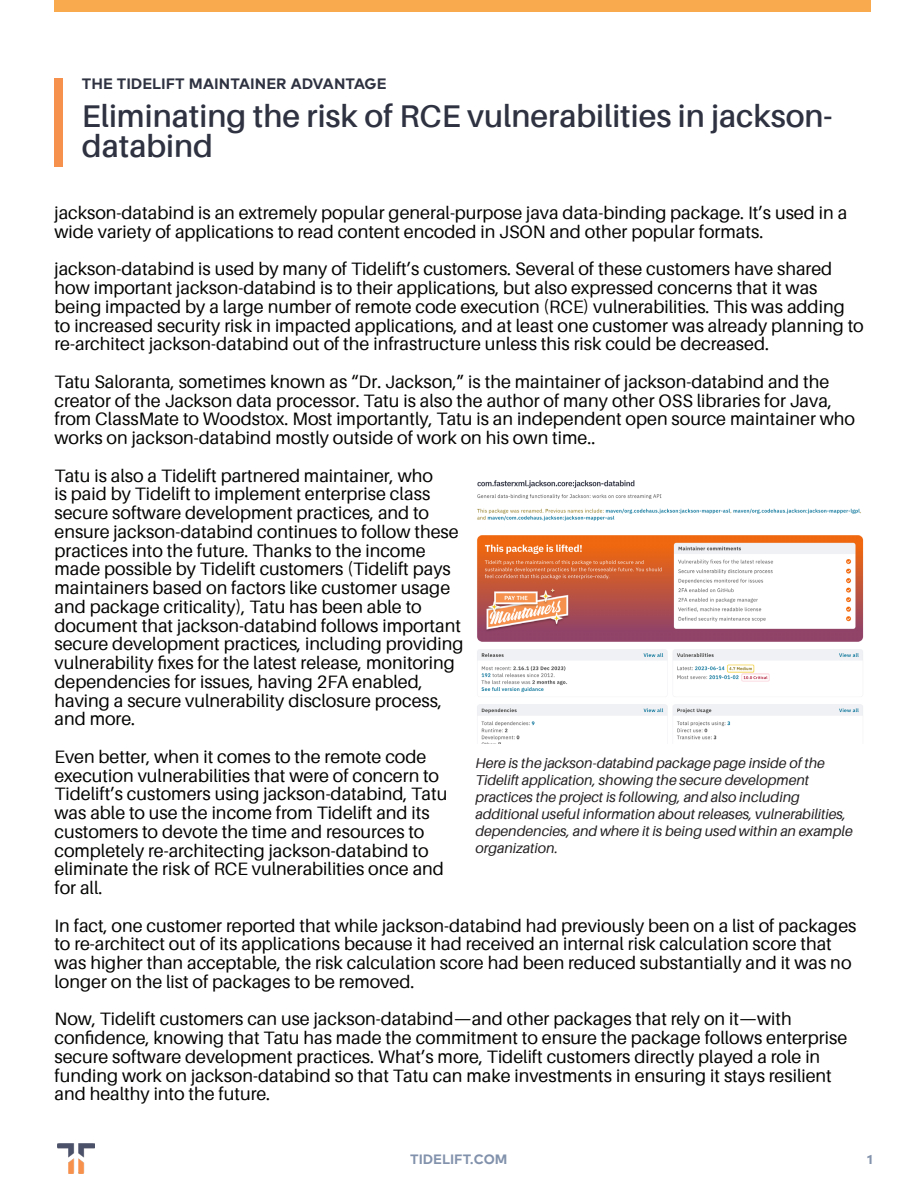
<style>
.page{position:relative;width:918px;height:1188px;background:#fff}
.page>*{position:absolute;margin:0;border:0;box-sizing:border-box;transform-origin:0 0}
.heading_2{font:600 31.5px/30px "Aileron";color:#2e3241}
.t1{font:18px/18.8px "Aileron";color:#040503}
.heading_2-2{font:700 15px "Typold";color:#2e3241}
.t2{font:italic 14.25px/17.1px "Aileron";color:#231f20}
.Heading{font:700 13.5px "Typold";color:#8292ac}
</style>
<div class="page">
<div style="left:55px;top:78px;width:8px;height:88px;background:#f6914d"></div>
<div style="left:55px;top:0;width:816px;height:12px;background:#faaa4e"></div>
<img style="left:58px;top:1143px;width:36px;height:31px">
<img style="left:477px;top:480px;width:387px;height:264px">
<p class="heading_2-2" style="left:82px;top:71px;width:306px">THE TIDELIFT MAINTAINER ADVANTAGE</p>
<p class="heading_2" style="left:82px;top:101px;width:752px">Eliminating the risk of RCE vulnerabilities in jackson&shy;databind</p>
<p class="t1" style="left:55px;top:204px;width:794px">jackson-databind is an extremely popular general-purpose java data-binding package. It’s used in a wide variety of applications to read content encoded in JSON and other popular formats.</p>
<p class="t1" style="left:55px;top:260px;width:811px">jackson-databind is used by many of Tidelift’s customers. Several of these customers have shared how important jackson-databind is to their applications, but also expressed concerns that it was being impacted by a large number of remote code execution (RCE) vulnerabilities. This was adding to increased security risk in impacted applications, and at least one customer was already planning to re-architect jackson-databind out of the infrastructure unless this risk could be decreased.</p>
<p class="t1" style="left:55px;top:372px;width:802px">Tatu Saloranta, sometimes known as “Dr. Jackson,” is the maintainer of jackson-databind and the creator of the Jackson data processor. Tatu is also the author of many other OSS libraries for Java, from ClassMate to Woodstox. Most importantly, Tatu is an independent open source maintainer who works on jackson-databind mostly outside of work on his own time..</p>
<p class="t1" style="left:55px;top:466px;width:411px">Tatu is also a Tidelift partnered maintainer, who<br>is paid by Tidelift to implement enterprise class secure software development practices, and to ensure jackson-databind continues to follow these practices into the future. Thanks to the income made possible by Tidelift customers (Tidelift pays maintainers based on factors like customer usage and package criticality), Tatu has been able to document that jackson-databind follows important secure development practices, including providing vulnerability fixes for the latest release, monitoring dependencies for issues, having 2FA enabled, having a secure vulnerability disclosure process, and more.</p>
<p class="t1" style="left:55px;top:747px;width:394px">Even better, when it comes to the remote code execution vulnerabilities that were of concern to Tidelift’s customers using jackson-databind, Tatu was able to use the income from Tidelift and its customers to devote the time and resources to completely re-architecting jackson-databind to eliminate the risk of RCE vulnerabilities once and for all.</p>
<p class="t1" style="left:55px;top:916px;width:804px">In fact, one customer reported that while jackson-databind had previously been on a list of packages to re-architect out of its applications because it had received an internal risk calculation score that was higher than acceptable, the risk calculation score had been reduced substantially and it was no longer on the list of packages to be removed.</p>
<p class="t1" style="left:55px;top:1010px;width:794px">Now, Tidelift customers can use jackson-databind—and other packages that rely on it—with confidence, knowing that Tatu has made the commitment to ensure the package follows enterprise secure software development practices. What’s more, Tidelift customers directly played a role in funding work on jackson-databind so that Tatu can make investments in ensuring it stays resilient and healthy into the future.</p>
<p class="t2" style="left:476px;top:755px;width:379px">Here is the jackson-databind package page inside of the Tidelift application, showing the secure development practices the project is following, and also including additional useful information about releases, vulnerabilities, dependencies, and where it is being used within an example organization.</p>
<p class="Heading" style="left:410px;top:1148px;width:99px">TIDELIFT.COM</p>
<p class="Heading" style="left:867px;top:1148px;width:7px">1</p>
</div>
